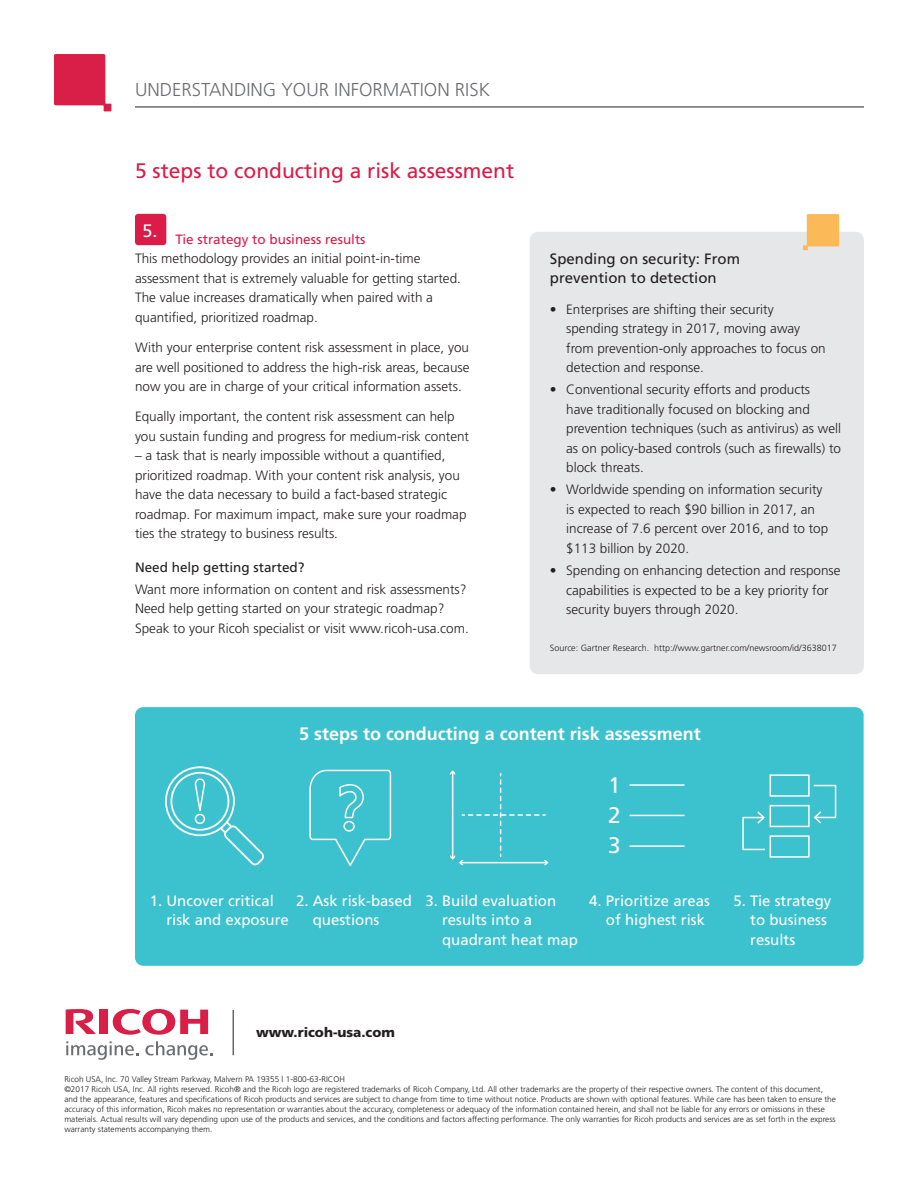
<style>
.page{position:relative;width:918px;height:1188px;background:#fff}
.page>*{position:absolute;margin:0;border:0;box-sizing:border-box;transform-origin:0 0}
.t1{font:22.5px/30px "Frutiger";color:#fff;text-align:justify}
.t2{font:21px "Frutiger";color:#db1c49}
.t3{font:300 18.6px "Frutiger";color:#6c6d70}
.t4{font:700 18px "Frutiger";color:#fff}
.t5{font:18px "Frutiger";color:#fff}
.t6{font:15px/19.5px "Frutiger";color:#fff}
.t7{font:15px/19.5px "Frutiger";color:#231f20}
.t8{font:300 13.5px/19.5px "Frutiger";color:#231f20}
.t9{font:13.5px "Frutiger";color:#db1c49}
.t10{font:13.5px "Frutiger";color:#231f20}
.t11{font:900 13.5px "Frutiger";color:#231f20}
.t12{font:300 9px "Frutiger";color:#231f20}
.t13{font:300 8.25px/9.9px "Frutiger";color:#231f20}
</style>
<div class="page">
<div style="left:135px;top:707px;width:729px;height:259px;background:#3cc1ce;border-radius:8px"></div>
<svg style="left:309px;top:769px;width:83px;height:97px"></svg>
<svg style="left:165px;top:766px;width:99px;height:99px"></svg>
<svg style="left:450px;top:770px;width:98px;height:95px"></svg>
<hr style="left:630px;top:784px;width:54px;height:2px;background:#fff">
<hr style="left:630px;top:815px;width:54px;height:1px;background:#fff">
<hr style="left:630px;top:845px;width:54px;height:2px;background:#fff">
<hr style="left:742px;top:818px;width:2px;height:31px;background:#fff">
<svg style="left:743px;top:774px;width:93px;height:84px"></svg>
<div style="left:135px;top:214px;width:31px;height:31px;background:#db1c49;border-radius:3px"></div>
<svg style="left:54px;top:54px;width:57px;height:57px"></svg>
<hr style="left:135px;top:106px;width:729px;height:2px;background:#6c6d70">
<div style="left:530px;top:232px;width:334px;height:442px;background:#e6e7e9;border-radius:9px"></div>
<svg style="left:803px;top:214px;width:36px;height:36px"></svg>
<svg style="left:113px;top:1009px;width:95px;height:26px"></svg>
<div style="left:100px;top:1010px;width:8px;height:24px;background:#d91e47"></div>
<svg style="left:66px;top:1009px;width:30px;height:25px"></svg>
<svg style="left:66px;top:1041px;width:72px;height:19px"></svg>
<svg style="left:145px;top:1041px;width:68px;height:19px"></svg>
<hr style="left:233px;top:1010px;width:1px;height:45px;background:#231f20">
<p class="t3" style="left:135px;top:79px;width:357px">UNDERSTANDING YOUR INFORMATION RISK</p>
<p class="t2" style="left:135px;top:158px;width:381px">5 steps to conducting a risk assessment</p>
<p class="t5" style="left:142px;top:220px;width:17px">5.</p>
<p class="t9" style="left:176px;top:231px;width:192px">Tie strategy to business results</p>
<p class="t8" style="left:135px;top:249px;width:327px">This methodology provides an initial point-in-time assessment that is extremely valuable for getting started.<br>The value increases dramatically when paired with a quantified, prioritized roadmap.</p>
<p class="t8" style="left:135px;top:338px;width:336px;text-align:justify">With your enterprise content risk assessment in place, you are well positioned to address the high-risk areas, because now you are in charge of your critical information assets.</p>
<p class="t8" style="left:135px;top:407px;width:336px">Equally important, the content risk assessment can help you sustain funding and progress for medium-risk content</p>
<p class="t8" style="left:135px;top:446px;width:333px">– a task that is nearly impossible without a quantified, prioritized roadmap. With your content risk analysis, you have the data necessary to build a fact-based strategic roadmap. For maximum impact, make sure your roadmap ties the strategy to business results.</p>
<p class="t10" style="left:135px;top:559px;width:171px">Need help getting started?</p>
<p class="t8" style="left:135px;top:579px;width:335px">Want more information on content and risk assessments?<br>Need help getting started on your strategic roadmap?<br>Speak to your Ricoh specialist or visit www.ricoh-usa.com.</p>
<p class="t7" style="left:550px;top:249px;width:192px">Spending on security: From prevention to detection</p>
<p class="t8" style="left:566px;top:299px;width:261px;text-indent:-16px">• Enterprises are shifting their security spending strategy in 2017, moving away from prevention-only approaches to focus on detection and response.</p>
<p class="t8" style="left:566px;top:380px;width:277px;text-indent:-16px">• Conventional security efforts and products<br>have traditionally focused on blocking and prevention techniques (such as antivirus) as well as on policy-based controls (such as firewalls) to block threats.</p>
<p class="t8" style="left:566px;top:480px;width:264px;text-indent:-16px">• Worldwide spending on information security is expected to reach $90 billion in 2017, an increase of 7.6 percent over 2016, and to top $113 billion by 2020.</p>
<p class="t8" style="left:566px;top:561px;width:276px;text-indent:-16px">• Spending on enhancing detection and response capabilities is expected to be a key priority for security buyers through 2020.</p>
<p class="t12" style="left:550px;top:643px;width:288px">Source: Gartner Research. http://www.gartner.com/newsroom/id/3638017</p>
<p class="t4" style="left:299px;top:723px;width:403px">5 steps to conducting a content risk assessment</p>
<p class="t1" style="left:608px;top:770px;width:14px">1<br>2<br>3</p>
<p class="t6" style="left:166px;top:890px;width:124px;text-indent:-17px">1. Uncover critical risk and exposure</p>
<p class="t6" style="left:313px;top:890px;width:101px;text-indent:-17px">2. Ask risk-based questions</p>
<p class="t6" style="left:442px;top:890px;width:137px;text-indent:-17px">3. Build evaluation results into a quadrant heat map</p>
<p class="t6" style="left:606px;top:890px;width:106px;text-indent:-17px">4. Prioritize areas of highest risk</p>
<p class="t6" style="left:750px;top:890px;width:83px;text-indent:-17px">5. Tie strategy to business results</p>
<p class="t11" style="left:256px;top:1024px;width:140px">www.ricoh-usa.com</p>
<p class="t13" style="left:64px;top:1074px;width:282px">Ricoh USA, Inc. 70 Valley Stream Parkway, Malvern PA 19355 | 1-800-63-RICOH</p>
<p class="t13" style="left:64px;top:1084px;width:773px">©2017 Ricoh USA, Inc. All rights reserved. Ricoh® and the Ricoh logo are registered trademarks of Ricoh Company, Ltd. All other trademarks are the property of their respective owners. The content of this document, and the appearance, features and specifications of Ricoh products and services are subject to change from time to time without notice. Products are shown with optional features. While care has been taken to ensure the accuracy of this information, Ricoh makes no representation or warranties about the accuracy, completeness or adequacy of the information contained herein, and shall not be liable for any errors or omissions in these materials. Actual results will vary depending upon use of the products and services, and the conditions and factors affecting performance. The only warranties for Ricoh products and services are as set forth in the express warranty statements accompanying them.</p>
</div>
